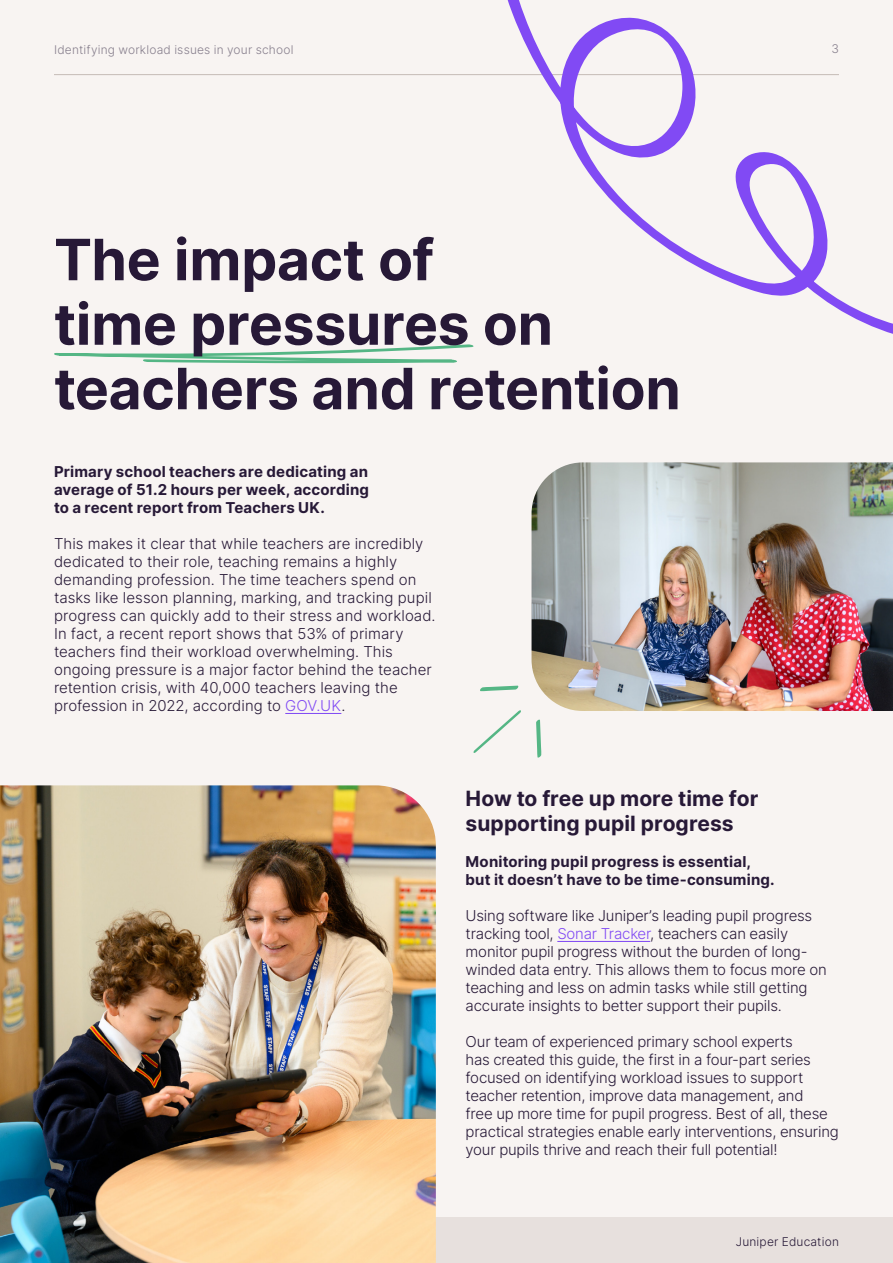
<style>
.page{position:relative;width:893px;height:1263px;background:#f8f4f2}
.page>*{position:absolute;margin:0;border:0;box-sizing:border-box;transform-origin:0 0}
.t1{font:57px/64.5px "Inter";letter-spacing:-.005em;color:#271937}
.t2{font:21px/25.2px "Inter";color:#271937}
.t3{font:300 15px/18px "Inter";letter-spacing:-.01em;color:#271937}
.t4{font:15px/18px "Inter";letter-spacing:.01em;color:#271937;text-align:justify}
.t5{font:300 12px "Inter";letter-spacing:.015em;color:#877f8d}
.t6{font:300 12px "Inter";letter-spacing:.015em;color:#271937}
.s1{color:#814af4}
</style>
<div class="page">
<hr style="left:54px;top:74px;width:785px;height:1px;background:#c5bbb6">
<div style="left:0;top:1218px;width:893px;height:45px;background:#e7e0dd"></div>
<hr style="left:285px;top:713px;width:56px;height:1px;background:#814af4">
<hr style="left:557px;top:941px;width:93px;height:1px;background:#814af4">
<img style="left:0;top:785px;width:436px;height:478px">
<img style="left:531px;top:462px;width:362px;height:249px">
<svg style="left:54px;top:344px;width:420px;height:19px"></svg>
<svg style="left:473px;top:686px;width:68px;height:72px"></svg>
<svg style="left:507px;top:0;width:386px;height:334px"></svg>
<p class="t5" style="left:54px;top:40px;width:241px">Identifying workload issues in your school</p>
<p class="t5" style="left:831px;top:40px;width:9px">3</p>
<p class="t1" style="left:54px;top:226px;width:628px">The impact of<br>time pressures on teachers and retention</p>
<p class="t4" style="left:54px;top:462px;width:317px">Primary school teachers are dedicating an average of 51.2 hours per week, according to a recent report from Teachers UK.</p>
<p class="t3" style="left:54px;top:534px;width:383px">This makes it clear that while teachers are incredibly dedicated to their role, teaching remains a highly demanding profession. The time teachers spend on tasks like lesson planning, marking, and tracking pupil progress can quickly add to their stress and workload.<br>In fact, a recent report shows that 53% of primary teachers find their workload overwhelming. This ongoing pressure is a major factor behind the teacher retention crisis, with 40,000 teachers leaving the profession in 2022, according to <span class="s1">GOV.UK</span>.</p>
<p class="t2" style="left:466px;top:785px;width:294px">How to free up more time for supporting pupil progress</p>
<p class="t4" style="left:466px;top:852px;width:311px">Monitoring pupil progress is essential, but it doesn’t have to be time-consuming.</p>
<p class="t3" style="left:466px;top:906px;width:363px">Using software like Juniper’s leading pupil progress tracking tool, <span class="s1">Sonar Tracker</span>, teachers can easily monitor pupil progress without the burden of long&shy;winded data entry. This allows them to focus more on teaching and less on admin tasks while still getting accurate insights to better support their pupils.</p>
<p class="t3" style="left:466px;top:1032px;width:375px">Our team of experienced primary school experts<br>has created this guide, the first in a four-part series focused on identifying workload issues to support teacher retention, improve data management, and<br>free up more time for pupil progress. Best of all, these practical strategies enable early interventions, ensuring your pupils thrive and reach their full potential!</p>
<p class="t6" style="left:736px;top:1233px;width:105px">Juniper Education</p>
</div>
